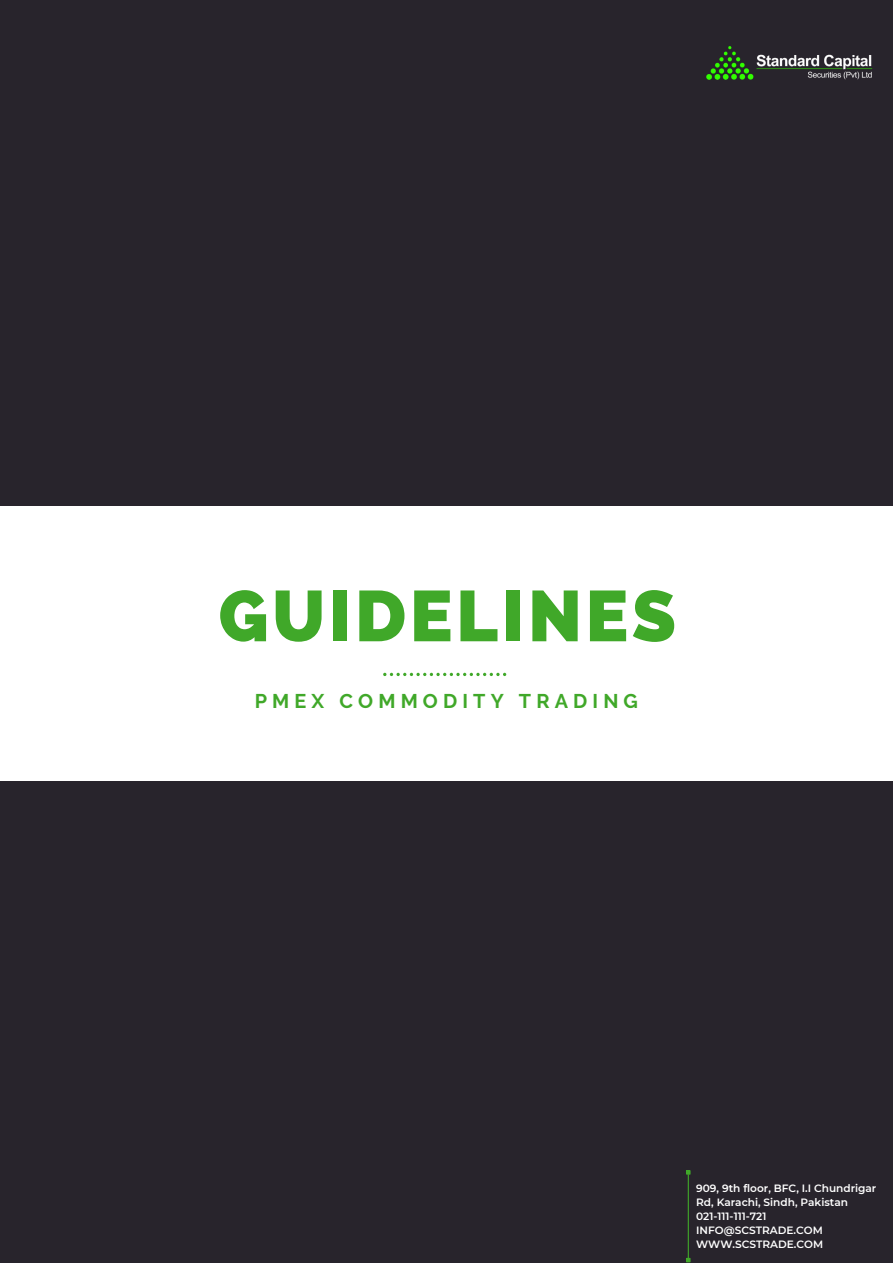
<style>
.page{position:relative;width:893px;height:1264px;background:#fff}
.page>*{position:absolute;margin:0;border:0;box-sizing:border-box;transform-origin:0 0}
.t1{font:800 71.55px "Raleway";letter-spacing:.05em;color:#40a829}
.t2{font:700 19.8px "Raleway";letter-spacing:.26em;color:#40a829}
.t3{font:600 10.5px/14.1px "Montserrat";color:#fff}
</style>
<div class="page">
<div style="left:0;top:0;width:892px;height:1262px;background:#28242c"></div>
<hr style="left:687px;top:1174px;width:1px;height:84px;background:#40a829">
<svg style="left:686px;top:1257px;width:4px;height:5px"></svg>
<svg style="left:686px;top:1170px;width:4px;height:4px"></svg>
<div style="left:0;top:506px;width:892px;height:274px;background:#fff"></div>
<svg style="left:383px;top:672px;width:123px;height:4px"></svg>
<img style="left:706px;top:46px;width:167px;height:34px">
<h1 class="t1" style="left:218px;top:574px;width:459px">GUIDELINES</h1>
<h2 class="t2" style="left:255px;top:689px;width:385px">PMEX COMMODITY TRADING</h2>
<p class="t3" style="left:696px;top:1180px;width:182px">909, 9th floor, BFC, I.I Chundrigar<br>Rd, Karachi, Sindh, Pakistan<br>021-111-111-721<br>INFO@SCSTRADE.COM<br>WWW.SCSTRADE.COM</p>
</div>
